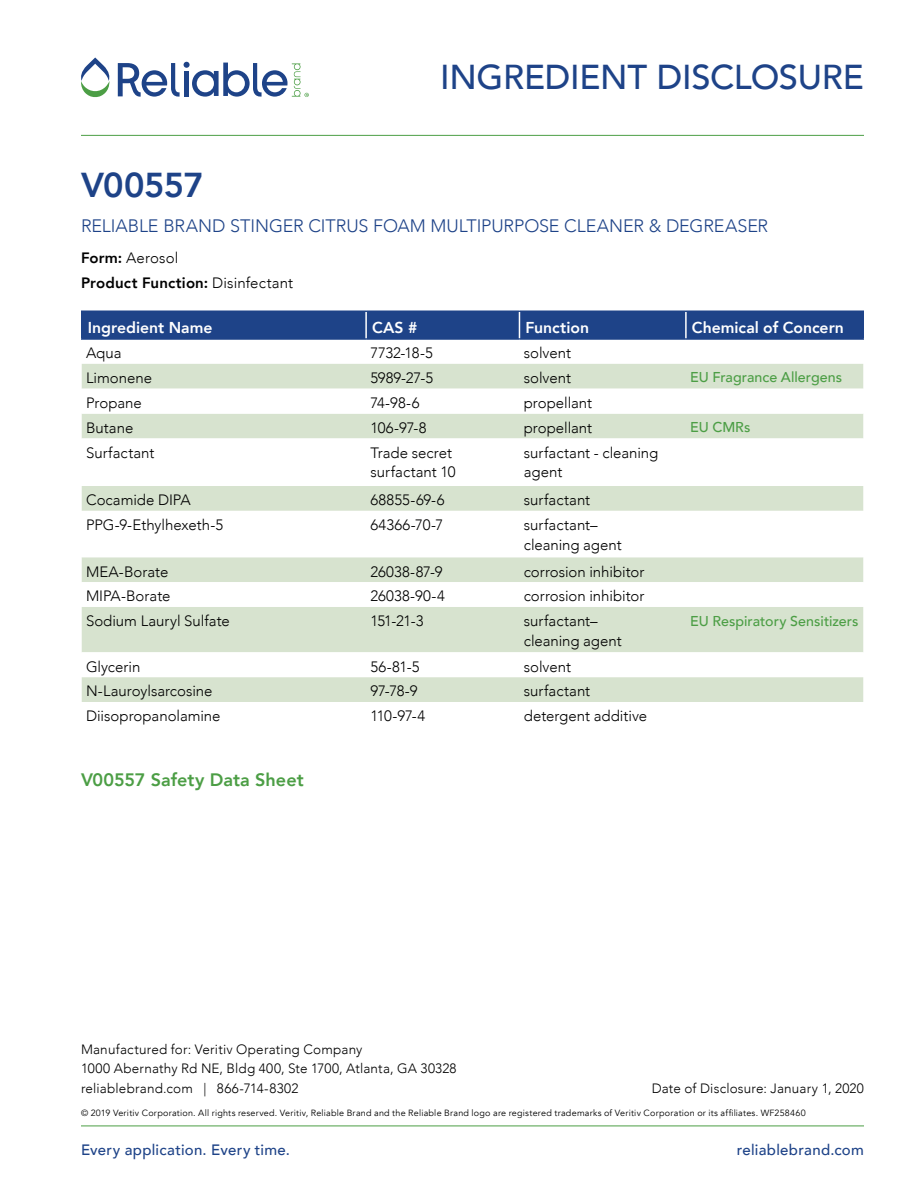
<style>
.page{position:relative;width:918px;height:1188px;background:#fff}
.page>*{position:absolute;margin:0;border:0;box-sizing:border-box;transform-origin:0 0}
.t1{font:500 34.5px "Avenir";letter-spacing:-.01em;color:#1e4388}
.t2{font:800 34.5px "Avenir";letter-spacing:-.02em;color:#1e4388}
.t3{font:300 18px "Avenir";letter-spacing:-.005em;color:#1e4388}
.t4{font:800 18px "Avenir";color:#4c9e45}
.t5{font:800 15.75px "Avenir";color:#fff}
.t6{font:300 15px/19.5px "Avenir";color:#000}
.t7{font:500 15px "Avenir";letter-spacing:.02em;color:#1e4388}
.t8{font:800 15px/24.8px "Avenir";letter-spacing:.01em;color:#000}
.t9{font:500 14.25px "Avenir";color:#4c9e45}
.t10{font:300 13.5px/19.5px "Avenir";letter-spacing:.015em;color:#000}
.t11{font:9px "Avenir";letter-spacing:.025em;color:#000}
.s1{font-weight:300}
</style>
<div class="page">
<hr style="left:81px;top:1126px;width:783px;height:1px;background:#4c9e45">
<hr style="left:81px;top:135px;width:783px;height:1px;background:#4c9e45">
<svg style="left:81px;top:58px;width:29px;height:39px"></svg>
<svg style="left:118px;top:62px;width:191px;height:35px"></svg>
<div style="left:82px;top:364px;width:781px;height:25px;background:#d7e3cf"></div>
<svg style="left:82px;top:414px;width:781px;height:288px"></svg>
<hr style="left:81px;top:310px;width:285px;height:2px;background:#1e4388">
<hr style="left:366px;top:310px;width:153px;height:2px;background:#1e4388">
<hr style="left:519px;top:310px;width:167px;height:2px;background:#1e4388">
<hr style="left:686px;top:310px;width:178px;height:2px;background:#1e4388">
<hr style="left:862px;top:312px;width:2px;height:26px;background:#1e4388">
<hr style="left:81px;top:338px;width:285px;height:2px;background:#1e4388">
<hr style="left:366px;top:338px;width:153px;height:2px;background:#1e4388">
<hr style="left:519px;top:338px;width:167px;height:2px;background:#1e4388">
<hr style="left:686px;top:338px;width:178px;height:2px;background:#1e4388">
<div style="left:81px;top:311px;width:781px;height:28px;background:#1e4388"></div>
<hr style="left:685px;top:312px;width:2px;height:26px;background:#fff">
<h1 class="t1" style="left:440px;top:47px;width:425px">INGREDIENT DISCLOSURE</h1>
<h1 class="t2" style="left:81px;top:158px;width:124px">V00557</h1>
<p class="t3" style="left:81px;top:215px;width:689px">RELIABLE BRAND STINGER CITRUS FOAM MULTIPURPOSE CLEANER &amp; DEGREASER</p>
<p class="t8" style="left:81px;top:246px;width:214px">Form: <span class="s1">Aerosol<br></span>Product Function: <span class="s1">Disinfectant</span></p>
<p class="t5" style="left:88px;top:315px;width:126px">Ingredient Name</p>
<p class="t5" style="left:372px;top:315px;width:47px">CAS #</p>
<p class="t5" style="left:525px;top:315px;width:65px">Function</p>
<p class="t5" style="left:692px;top:315px;width:153px">Chemical of Concern</p>
<p class="t6" style="left:86px;top:343px;width:37px">Aqua</p>
<p class="t6" style="left:370px;top:343px;width:64px">7732-18-5</p>
<p class="t6" style="left:524px;top:343px;width:49px">solvent</p>
<p class="t6" style="left:86px;top:368px;width:68px">Limonene</p>
<p class="t6" style="left:370px;top:368px;width:64px">5989-27-5</p>
<p class="t6" style="left:524px;top:368px;width:49px">solvent</p>
<p class="t9" style="left:690px;top:365px;width:153px">EU Fragrance Allergens</p>
<p class="t6" style="left:86px;top:393px;width:57px">Propane</p>
<p class="t6" style="left:370px;top:393px;width:51px">74-98-6</p>
<p class="t6" style="left:524px;top:393px;width:70px">propellant</p>
<p class="t6" style="left:86px;top:418px;width:49px">Butane</p>
<p class="t6" style="left:370px;top:418px;width:58px">106-97-8</p>
<p class="t6" style="left:524px;top:418px;width:70px">propellant</p>
<p class="t9" style="left:690px;top:415px;width:62px">EU CMRs</p>
<p class="t6" style="left:86px;top:443px;width:70px">Surfactant</p>
<p class="t6" style="left:370px;top:443px;width:87px">Trade secret surfactant 10</p>
<p class="t6" style="left:524px;top:443px;width:136px">surfactant - cleaning agent</p>
<p class="t6" style="left:86px;top:490px;width:106px">Cocamide DIPA</p>
<p class="t6" style="left:370px;top:490px;width:76px">68855-69-6</p>
<p class="t6" style="left:524px;top:490px;width:68px">surfactant</p>
<p class="t6" style="left:86px;top:515px;width:139px">PPG-9-Ethylhexeth-5</p>
<p class="t6" style="left:370px;top:515px;width:74px">64366-70-7</p>
<p class="t6" style="left:524px;top:515px;width:100px">surfactant– cleaning agent</p>
<p class="t6" style="left:86px;top:562px;width:84px">MEA-Borate</p>
<p class="t6" style="left:370px;top:562px;width:74px">26038-87-9</p>
<p class="t6" style="left:524px;top:562px;width:122px">corrosion inhibitor</p>
<p class="t6" style="left:86px;top:587px;width:86px">MIPA-Borate</p>
<p class="t6" style="left:370px;top:587px;width:76px">26038-90-4</p>
<p class="t6" style="left:524px;top:587px;width:122px">corrosion inhibitor</p>
<p class="t6" style="left:86px;top:611px;width:145px">Sodium Lauryl Sulfate</p>
<p class="t6" style="left:370px;top:611px;width:55px">151-21-3</p>
<p class="t6" style="left:524px;top:611px;width:100px">surfactant– cleaning agent</p>
<p class="t9" style="left:690px;top:608px;width:170px">EU Respiratory Sensitizers</p>
<p class="t6" style="left:86px;top:657px;width:56px">Glycerin</p>
<p class="t6" style="left:370px;top:657px;width:51px">56-81-5</p>
<p class="t6" style="left:524px;top:657px;width:49px">solvent</p>
<p class="t6" style="left:86px;top:682px;width:128px">N-Lauroylsarcosine</p>
<p class="t6" style="left:370px;top:682px;width:49px">97-78-9</p>
<p class="t6" style="left:524px;top:682px;width:68px">surfactant</p>
<p class="t6" style="left:86px;top:706px;width:136px">Diisopropanolamine</p>
<p class="t6" style="left:370px;top:706px;width:56px">110-97-4</p>
<p class="t6" style="left:524px;top:706px;width:125px">detergent additive</p>
<p class="t4" style="left:81px;top:766px;width:224px">V00557 Safety Data Sheet</p>
<p class="t10" style="left:81px;top:1039px;width:377px">Manufactured for: Veritiv Operating Company<br>1000 Abernathy Rd NE, Bldg 400, Ste 1700, Atlanta, GA 30328 reliablebrand.com | 866-714-8302</p>
<p class="t10" style="left:652px;top:1078px;width:214px">Date of Disclosure: January 1, 2020</p>
<p class="t11" style="left:81px;top:1107px;width:726px">© 2019 Veritiv Corporation. All rights reserved. Veritiv, Reliable Brand and the Reliable Brand logo are registered trademarks of Veritiv Corporation or its affiliates. WF258460</p>
<p class="t7" style="left:81px;top:1137px;width:211px">Every application. Every time.</p>
<p class="t7" style="left:737px;top:1137px;width:129px">reliablebrand.com</p>
</div>
